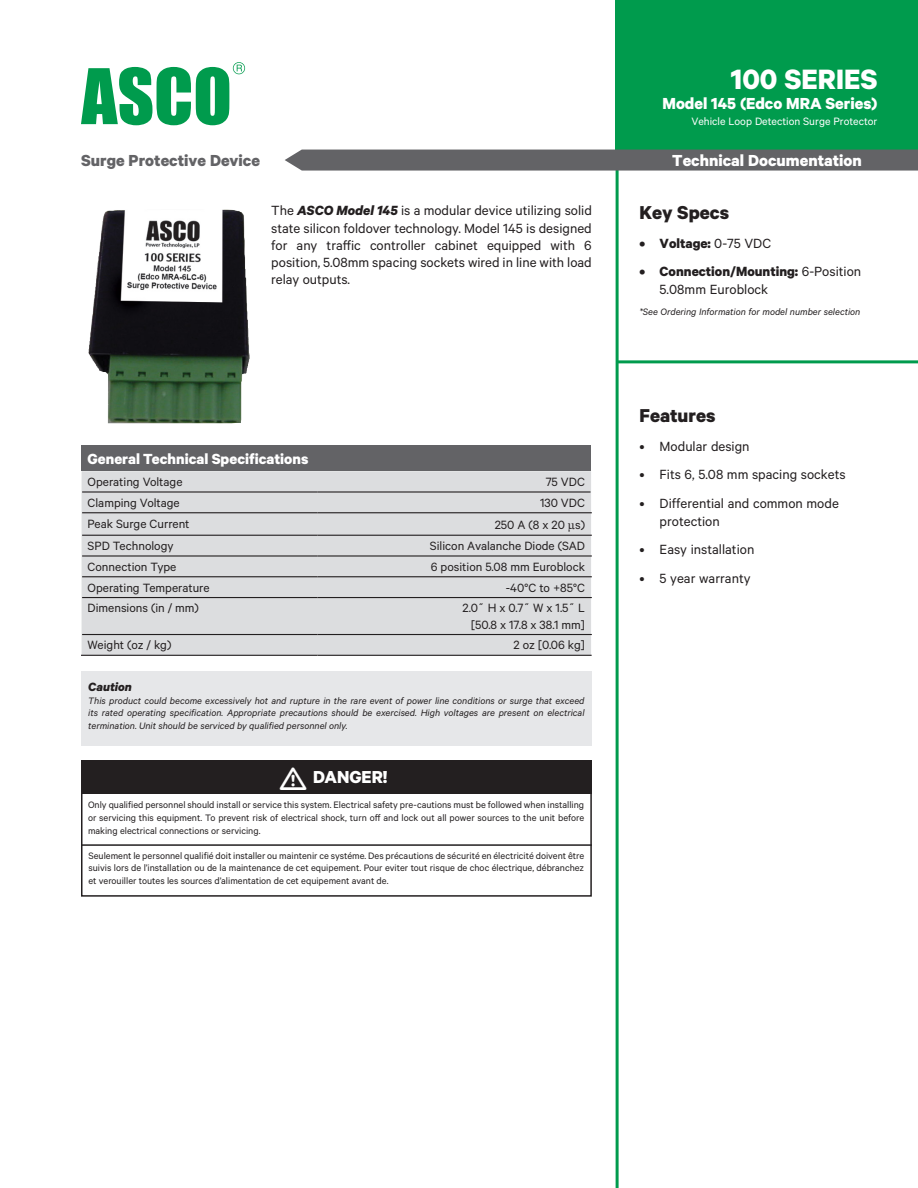
<style>
.page{position:relative;width:918px;height:1188px;background:#fff}
.page>*{position:absolute;margin:0;border:0;box-sizing:border-box;transform-origin:0 0}
.cover_headline{font:700 31.5px "Calibre";color:#fff}
.t1{font:28.8px "Extra S Two";color:#fff}
.sub-heads-green{font:700 21px "Calibre";color:#231f20}
.t2{font:700 19.5px "Calibre";color:#fff}
.sub-heads-green-2{font:700 18px "Calibre";color:#fff}
.cover_headline-2{font:700 18px "Calibre";color:#fff}
.cover_headline-3{font:700 18px "Calibre";color:#636366}
.t3{font:700 16.5px "Calibre";color:#fff}
.t4{font:15px/17.2px "Calibre";color:#231f20}
.t5{font:700 15px "Calibre";color:#231f20}
.t6{font:13.5px "Calibre";color:#231f20}
.t7{font:italic 700 13.5px "Calibre";color:#231f20}
.sub-heads-green-3{font:12px "Calibre";color:#fff}
.t8{font:10.5px/12.6px "Calibre";color:#231f20;text-align:justify}
.sub-heads-green-4{font:italic 10.5px/12.6px "Calibre";color:#231f20;text-align:justify}
.s1{font-weight:700;font-style:italic}
.s2{font-family:"DTL Argo T Light"}
.s3{font-weight:400}
.s4{font-weight:700}
</style>
<div class="page">
<hr style="left:616px;top:167px;width:3px;height:1021px;background:#009b4d">
<div style="left:616px;top:0;width:302px;height:160px;background:#009b4d"></div>
<svg style="left:81px;top:62px;width:164px;height:63px"></svg>
<div style="left:285px;top:150px;width:633px;height:21px;background:#636366"></div>
<div style="left:82px;top:445px;width:509px;height:26px;background:#636366"></div>
<div style="left:82px;top:471px;width:509px;height:184px;background:#dcdddf"></div>
<hr style="left:82px;top:491px;width:236px;height:2px;background:#231f20">
<hr style="left:318px;top:491px;width:273px;height:2px;background:#231f20">
<hr style="left:82px;top:512px;width:236px;height:1px;background:#231f20">
<hr style="left:318px;top:512px;width:274px;height:1px;background:#231f20">
<hr style="left:82px;top:535px;width:236px;height:1px;background:#231f20">
<hr style="left:318px;top:535px;width:274px;height:1px;background:#231f20">
<hr style="left:82px;top:555px;width:236px;height:2px;background:#231f20">
<hr style="left:318px;top:555px;width:274px;height:2px;background:#231f20">
<hr style="left:82px;top:576px;width:236px;height:1px;background:#231f20">
<hr style="left:318px;top:576px;width:274px;height:1px;background:#231f20">
<hr style="left:82px;top:597px;width:236px;height:1px;background:#231f20">
<hr style="left:318px;top:597px;width:274px;height:1px;background:#231f20">
<hr style="left:82px;top:634px;width:236px;height:1px;background:#231f20">
<hr style="left:318px;top:634px;width:274px;height:1px;background:#231f20">
<hr style="left:81px;top:655px;width:237px;height:1px;background:#231f20">
<hr style="left:318px;top:655px;width:274px;height:1px;background:#231f20">
<div style="left:81px;top:761px;width:511px;height:136px;border:2px solid #231f20"></div>
<div style="left:81px;top:761px;width:511px;height:33px;background:#231f20"></div>
<hr style="left:81px;top:844px;width:511px;height:2px;background:#231f20">
<hr style="left:617px;top:360px;width:301px;height:3px;background:#009b4d">
<img style="left:88px;top:209px;width:162px;height:215px">
<div style="left:81px;top:671px;width:511px;height:75px;background:#e6e7e9"></div>
<p class="cover_headline" style="left:731px;top:60px;width:148px">100 SERIES</p>
<p class="sub-heads-green-2" style="left:662px;top:92px;width:217px">Model 145 (Edco MRA Series)</p>
<p class="sub-heads-green-3" style="left:691px;top:115px;width:188px">Vehicle Loop Detection Surge Protector</p>
<p class="cover_headline-3" style="left:81px;top:149px;width:181px">Surge Protective Device</p>
<p class="cover_headline-2" style="left:672px;top:149px;width:191px">Technical Documentation</p>
<p class="t4" style="left:271px;top:202px;width:322px;text-align:justify">The <span class="s1">ASCO Model 145</span> is a modular device utilizing solid state silicon foldover technology. Model 145 is designed for any traffic controller cabinet equipped with 6 position, 5.08mm spacing sockets wired in line with load relay outputs.</p>
<p class="t3" style="left:88px;top:448px;width:222px">General Technical Specifications</p>
<p class="t6" style="left:88px;top:474px;width:96px">Operating Voltage</p>
<p class="t6" style="left:546px;top:474px;width:41px">75 VDC</p>
<p class="t6" style="left:88px;top:495px;width:94px">Clamping Voltage</p>
<p class="t6" style="left:540px;top:495px;width:47px">130 VDC</p>
<p class="t6" style="left:88px;top:515px;width:103px">Peak Surge Current</p>
<p class="t6" style="left:495px;top:517px;width:92px">250 A (8 x 20 <span class="s2">µ</span>s)</p>
<p class="t6" style="left:88px;top:538px;width:88px">SPD Technology</p>
<p class="t6" style="left:430px;top:538px;width:157px">Silicon Avalanche Diode (SAD</p>
<p class="t6" style="left:88px;top:559px;width:90px">Connection Type</p>
<p class="t6" style="left:431px;top:559px;width:156px">6 position 5.08 mm Euroblock</p>
<p class="t6" style="left:88px;top:579px;width:124px">Operating Temperature</p>
<p class="t6" style="left:506px;top:579px;width:81px">-40°C to +85°C</p>
<p class="t6" style="left:88px;top:600px;width:113px">Dimensions (in / mm)</p>
<p class="t6" style="left:462px;top:600px;width:124px">2.0˝ H x 0.7˝ W x 1.5˝ L</p>
<p class="t6" style="left:471px;top:616px;width:116px">[50.8 x 17.8 x 38.1 mm]</p>
<p class="t6" style="left:88px;top:637px;width:85px">Weight (oz / kg)</p>
<p class="t6" style="left:514px;top:637px;width:73px">2 oz [0.06 kg]</p>
<p class="t7" style="left:88px;top:679px;width:45px">Caution</p>
<p class="sub-heads-green-4" style="left:88px;top:694px;width:498px">This product could become excessively hot and rupture in the rare event of power line conditions or surge that exceed its rated operating specification. Appropriate precautions should be exercised. High voltages are present on electrical termination. Unit should be serviced by qualified personnel only.</p>
<p class="t1" style="left:279px;top:767px;width:30px">V</p>
<p class="t2" style="left:313px;top:765px;width:76px">DANGER!</p>
<p class="t8" style="left:88px;top:798px;width:498px">Only qualified personnel should install or service this system. Electrical safety pre-cautions must be followed when installing or servicing this equipment. To prevent risk of electrical shock, turn off and lock out all power sources to the unit before making electrical connections or servicing.</p>
<p class="t8" style="left:88px;top:849px;width:497px">Seulement le personnel qualifié doit installer ou maintenir ce systéme. Des précautions de sécurité en électricité doivent être suivis lors de l’installation ou de la maintenance de cet equipement. Pour eviter tout risque de choc électrique, débranchez et verouiller toutes les sources d’alimentation de cet equipement avant de.</p>
<p class="sub-heads-green" style="left:639px;top:200px;width:91px">Key Specs</p>
<p class="t5" style="left:639px;top:234px;width:133px">• Voltage: <span class="s3">0-75 VDC</span></p>
<p class="t4" style="left:660px;top:262px;width:203px;line-height:18px;text-indent:-20px"><span class="s4">• Connection/Mounting:</span> 6-Position<br>5.08mm Euroblock</p>
<p class="sub-heads-green-4" style="left:639px;top:305px;width:223px">*See Ordering Information for model number selection</p>
<p class="sub-heads-green" style="left:639px;top:403px;width:78px">Features</p>
<p class="t4" style="left:639px;top:437px;width:112px">• Modular design</p>
<p class="t4" style="left:639px;top:465px;width:208px">• Fits 6, 5.08 mm spacing sockets</p>
<p class="t4" style="left:660px;top:493px;width:181px;line-height:18px;text-indent:-20px">• Differential and common mode protection</p>
<p class="t4" style="left:639px;top:540px;width:117px">• Easy installation</p>
<p class="t4" style="left:639px;top:569px;width:113px">• 5 year warranty</p>
</div>
